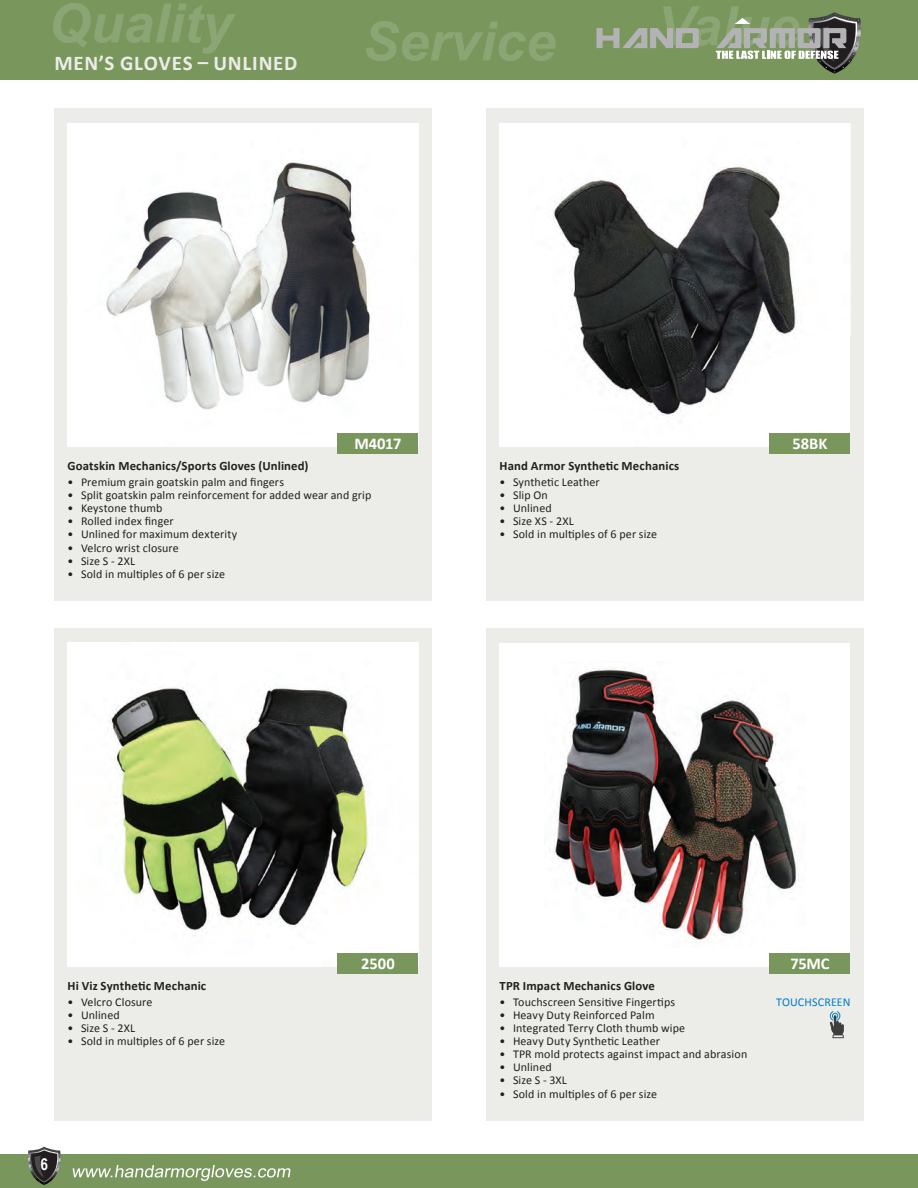
<style>
.page{position:relative;width:918px;height:1188px;background:#fff}
.page>*{position:absolute;margin:0;border:0;box-sizing:border-box;transform-origin:0 0}
.t1{font:700 21px "Calibri";letter-spacing:.035em;color:#ecede9}
.t2{font:700 16.5px "Calibri";letter-spacing:-.01em;color:#fff}
.t3{font:700 16.5px "Arial Narrow";color:#fff}
.t4{font:700 12.75px "Calibri";letter-spacing:.01em;color:#231f20}
.t5{font:12px "Calibri";letter-spacing:.01em;color:#231f20}
.t6{font:12px "Calibri";letter-spacing:.01em;color:#007ec5}
</style>
<div class="page">
<div style="left:0;top:0;width:918px;height:80px;background:#79965c"></div>
<div style="left:0;top:1154px;width:918px;height:34px;background:#79965c"></div>
<svg style="left:28px;top:1146px;width:33px;height:39px"></svg>
<svg style="left:73px;top:1165px;width:218px;height:16px"></svg>
<svg style="left:53px;top:3px;width:182px;height:51px"></svg>
<svg style="left:366px;top:21px;width:190px;height:40px"></svg>
<svg style="left:597px;top:6px;width:264px;height:68px"></svg>
<div style="left:54px;top:108px;width:378px;height:493px;background:#ecede9"></div>
<div style="left:486px;top:108px;width:378px;height:493px;background:#ecede9"></div>
<div style="left:54px;top:628px;width:378px;height:492px;background:#ecede9"></div>
<div style="left:486px;top:628px;width:378px;height:492px;background:#ecede9"></div>
<img style="left:68px;top:123px;width:350px;height:324px">
<img style="left:68px;top:643px;width:350px;height:324px">
<div style="left:338px;top:434px;width:80px;height:20px;background:#79965c"></div>
<div style="left:770px;top:434px;width:80px;height:20px;background:#79965c"></div>
<div style="left:338px;top:953px;width:80px;height:21px;background:#79965c"></div>
<img style="left:500px;top:123px;width:350px;height:324px">
<div style="left:500px;top:643px;width:350px;height:324px;background:#fff"></div>
<img style="left:549px;top:668px;width:250px;height:275px">
<div style="left:770px;top:953px;width:80px;height:21px;background:#79965c"></div>
<svg style="left:830px;top:1011px;width:14px;height:27px"></svg>
<h1 class="t1" style="left:54px;top:48px;width:245px">MEN’S GLOVES – UNLINED</h1>
<h2 class="t2" style="left:355px;top:432px;width:48px">M4017</h2>
<h2 class="t2" style="left:793px;top:432px;width:36px">58BK</h2>
<p class="t4" style="left:68px;top:457px;width:243px">Goatskin Mechanics/Sports Gloves (Unlined)</p>
<p class="t5" style="left:68px;top:474px;width:218px">• Premium grain goatskin palm and fingers</p>
<p class="t5" style="left:68px;top:487px;width:305px">• Split goatskin palm reinforcement for added wear and grip</p>
<p class="t5" style="left:68px;top:500px;width:96px">• Keystone thumb</p>
<p class="t5" style="left:68px;top:513px;width:108px">• Rolled index finger</p>
<p class="t5" style="left:68px;top:526px;width:171px">• Unlined for maximum dexterity</p>
<p class="t5" style="left:68px;top:539px;width:113px">• Velcro wrist closure</p>
<p class="t5" style="left:68px;top:552px;width:69px">• Size S - 2XL</p>
<p class="t5" style="left:68px;top:565px;width:159px">• Sold in multiples of 6 per size</p>
<p class="t4" style="left:500px;top:457px;width:181px">Hand Armor Synthetic Mechanics</p>
<p class="t5" style="left:500px;top:474px;width:102px">• Synthetic Leather</p>
<p class="t5" style="left:500px;top:487px;width:50px">• Slip On</p>
<p class="t5" style="left:500px;top:500px;width:54px">• Unlined</p>
<p class="t5" style="left:500px;top:513px;width:76px">• Size XS - 2XL</p>
<p class="t5" style="left:500px;top:526px;width:159px">• Sold in multiples of 6 per size</p>
<p class="t4" style="left:68px;top:977px;width:140px">Hi Viz Synthetic Mechanic</p>
<p class="t5" style="left:68px;top:993px;width:87px">• Velcro Closure</p>
<p class="t5" style="left:68px;top:1006px;width:54px">• Unlined</p>
<p class="t5" style="left:68px;top:1020px;width:69px">• Size S - 2XL</p>
<p class="t5" style="left:68px;top:1033px;width:159px">• Sold in multiples of 6 per size</p>
<h2 class="t3" style="left:41px;top:1152px;width:9px">6</h2>
<h2 class="t2" style="left:361px;top:952px;width:35px">2500</h2>
<h2 class="t2" style="left:790px;top:952px;width:41px">75MC</h2>
<p class="t4" style="left:500px;top:977px;width:157px">TPR Impact Mechanics Glove</p>
<p class="t5" style="left:500px;top:993px;width:177px">• Touchscreen Sensitive Fingertips</p>
<p class="t6" style="left:776px;top:993px;width:76px">TOUCHSCREEN</p>
<p class="t5" style="left:500px;top:1006px;width:157px">• Heavy Duty Reinforced Palm</p>
<p class="t5" style="left:500px;top:1020px;width:187px">• Integrated Terry Cloth thumb wipe</p>
<p class="t5" style="left:500px;top:1033px;width:162px">• Heavy Duty Synthetic Leather</p>
<p class="t5" style="left:500px;top:1046px;width:249px">• TPR mold protects against impact and abrasion</p>
<p class="t5" style="left:500px;top:1059px;width:54px">• Unlined</p>
<p class="t5" style="left:500px;top:1072px;width:69px">• Size S - 3XL</p>
<p class="t5" style="left:500px;top:1085px;width:159px">• Sold in multiples of 6 per size</p>
</div>
